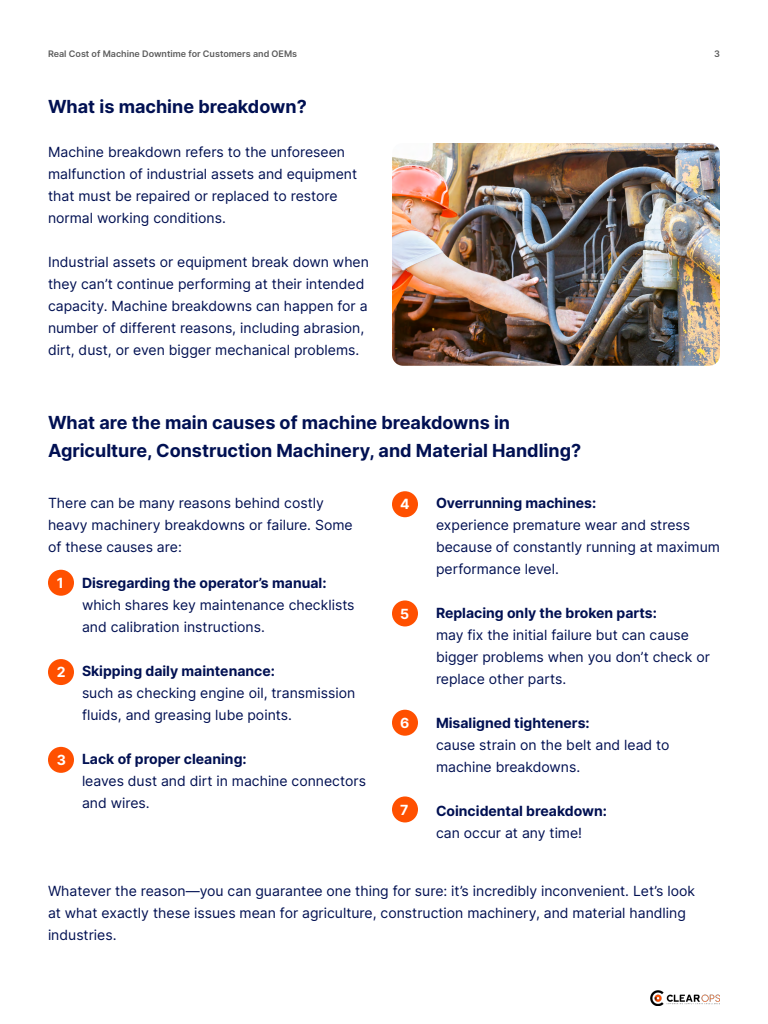
<style>
.page{position:relative;width:768px;height:1024px;background:#fff}
.page>*{position:absolute;margin:0;border:0;box-sizing:border-box;transform-origin:0 0}
.t1{font:700 18px/28px "Inter";color:#001052}
.t2{font:14px/22px "Inter";color:#001052}
.t3{font:700 14px "Inter";color:#001052}
.t4{font:700 14px "Inter";color:#fff}
.t5{font:600 9px "Inter";color:#000}
</style>
<div class="page">
<img style="left:392px;top:143px;width:328px;height:223px">
<div style="left:48px;top:570px;width:26px;height:26px;background:#ff5000;border-radius:50%"></div>
<div style="left:392px;top:491px;width:26px;height:26px;background:#ff5000;border-radius:50%"></div>
<div style="left:392px;top:600px;width:26px;height:26px;background:#ff5000;border-radius:50%"></div>
<div style="left:392px;top:710px;width:26px;height:26px;background:#ff5000;border-radius:50%"></div>
<div style="left:392px;top:796px;width:26px;height:26px;background:#ff5000;border-radius:50%"></div>
<div style="left:48px;top:659px;width:26px;height:26px;background:#ff5000;border-radius:50%"></div>
<div style="left:48px;top:747px;width:26px;height:26px;background:#ff5000;border-radius:50%"></div>
<img style="left:650px;top:990px;width:70px;height:16px">
<p class="t5" style="left:48px;top:47px;width:251px">Real Cost of Machine Downtime for Customers and OEMs</p>
<p class="t5" style="left:714px;top:47px;width:7px">3</p>
<p class="t1" style="left:48px;top:92px;width:260px">What is machine breakdown?</p>
<p class="t2" style="left:48px;top:140px;width:311px">Machine breakdown refers to the unforeseen malfunction of industrial assets and equipment that must be repaired or replaced to restore normal working conditions.</p>
<p class="t2" style="left:48px;top:250px;width:322px">Industrial assets or equipment break down when they can’t continue performing at their intended capacity. Machine breakdowns can happen for a number of different reasons, including abrasion, dirt, dust, or even bigger mechanical problems.</p>
<p class="t1" style="left:48px;top:408px;width:535px">What are the main causes of machine breakdowns in<br>Agriculture, Construction Machinery, and Material Handling?</p>
<p class="t2" style="left:48px;top:491px;width:306px">There can be many reasons behind costly heavy machinery breakdowns or failure. Some of these causes are:</p>
<p class="t3" style="left:436px;top:492px;width:162px">Overrunning machines:</p>
<p class="t2" style="left:436px;top:513px;width:285px">experience premature wear and stress because of constantly running at maximum performance level.</p>
<p class="t3" style="left:436px;top:602px;width:223px">Replacing only the broken parts:</p>
<p class="t2" style="left:436px;top:623px;width:275px">may fix the initial failure but can cause bigger problems when you don’t check or replace other parts.</p>
<p class="t3" style="left:436px;top:712px;width:155px">Misaligned tighteners:</p>
<p class="t2" style="left:436px;top:733px;width:235px">cause strain on the belt and lead to machine breakdowns.</p>
<p class="t3" style="left:436px;top:800px;width:172px">Coincidental breakdown:</p>
<p class="t2" style="left:436px;top:821px;width:148px">can occur at any time!</p>
<p class="t4" style="left:400px;top:494px;width:11px">4</p>
<p class="t3" style="left:82px;top:573px;width:246px">Disregarding the operator’s manual:</p>
<p class="t2" style="left:82px;top:594px;width:274px">which shares key maintenance checklists and calibration instructions.</p>
<p class="t3" style="left:82px;top:661px;width:194px">Skipping daily maintenance:</p>
<p class="t2" style="left:82px;top:682px;width:275px">such as checking engine oil, transmission fluids, and greasing lube points.</p>
<p class="t3" style="left:82px;top:749px;width:166px">Lack of proper cleaning:</p>
<p class="t2" style="left:82px;top:770px;width:286px">leaves dust and dirt in machine connectors and wires.</p>
<p class="t4" style="left:57px;top:573px;width:8px">1</p>
<p class="t4" style="left:400px;top:603px;width:11px">5</p>
<p class="t4" style="left:57px;top:662px;width:10px">2</p>
<p class="t4" style="left:400px;top:713px;width:11px">6</p>
<p class="t4" style="left:57px;top:750px;width:11px">3</p>
<p class="t4" style="left:400px;top:799px;width:10px">7</p>
<p class="t2" style="left:48px;top:880px;width:649px">Whatever the reason—you can guarantee one thing for sure: it’s incredibly inconvenient. Let’s look at what exactly these issues mean for agriculture, construction machinery, and material handling industries.</p>
</div>
